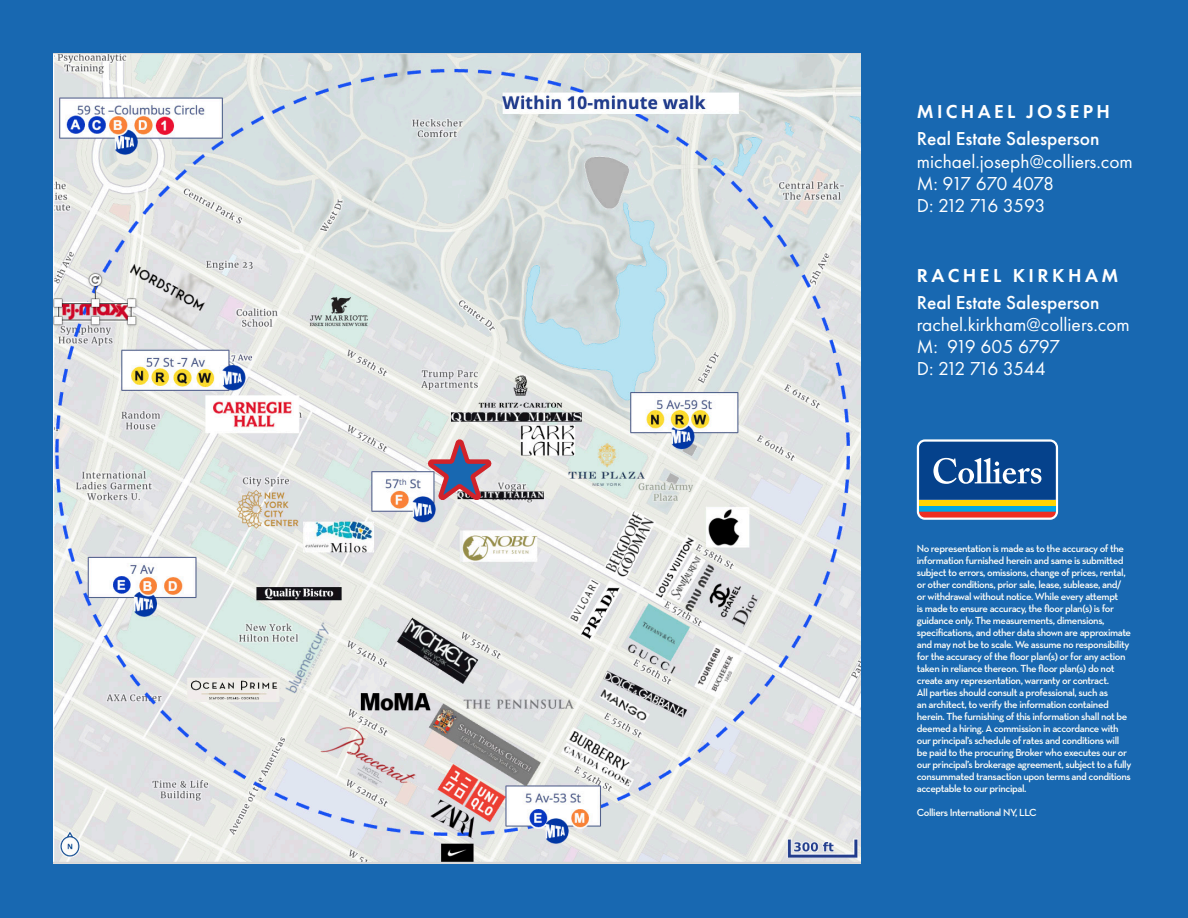
<style>
.page{position:relative;width:1188px;height:918px;background:#1868b1}
.page>*{position:absolute;margin:0;border:0;box-sizing:border-box;transform-origin:0 0}
.t1{font:19.5px "Futura PT";color:#fff}
.t2{font:500 19.5px "Futura PT";color:#fff}
.t3{font:600 19.5px "Futura PT";letter-spacing:.17em;color:#fff}
.t4{font:19.5px "Futura PT";letter-spacing:-.1em;color:#fff}
.t5{font:19.5px "Futura PT";letter-spacing:-.05em;color:#fff}
.t6{font:19.5px "Futura PT";letter-spacing:-.035em;color:#fff}
.t7{font:600 10.5px/12px "Neutraface Text";letter-spacing:-.04em;color:#fffef8}
</style>
<div class="page">
<svg style="left:917px;top:439px;width:141px;height:81px"></svg>
<div style="left:919px;top:506px;width:137px;height:6px;background:#00a8e4"></div>
<div style="left:919px;top:500px;width:137px;height:6px;background:#fed503"></div>
<svg style="left:919px;top:512px;width:137px;height:6px"></svg>
<svg style="left:919px;top:442px;width:137px;height:58px"></svg>
<img style="left:54px;top:54px;width:806px;height:810px">
<svg style="left:423px;top:436px;width:71px;height:69px"></svg>
<p class="t3" style="left:917px;top:100px;width:195px">MICHAEL JOSEPH</p>
<p class="t2" style="left:917px;top:127px;width:184px">Real Estate Salesperson</p>
<p class="t1" style="left:917px;top:150px;width:218px">michael.joseph@colliers.com</p>
<p class="t5" style="left:917px;top:172px;width:139px">M: 917 670 4078</p>
<p class="t4" style="left:917px;top:194px;width:130px">D: 212 716 3593</p>
<p class="t3" style="left:917px;top:263px;width:203px">RACHEL KIRKHAM</p>
<p class="t2" style="left:917px;top:291px;width:184px">Real Estate Salesperson</p>
<p class="t1" style="left:917px;top:313px;width:215px">rachel.kirkham@colliers.com</p>
<p class="t6" style="left:917px;top:335px;width:145px">M: 919 605 6797</p>
<p class="t4" style="left:917px;top:357px;width:131px">D: 212 716 3544</p>
<p class="t7" style="left:917px;top:543px;width:216px">No representation is made as to the accuracy of the information furnished herein and same is submitted subject to errors, omissions, change of prices, rental, or other conditions, prior sale, lease, sublease, and/ or withdrawal without notice. While every attempt<br>is made to ensure accuracy, the floor plan(s) is for guidance only. The measurements, dimensions, specifications, and other data shown are approximate and may not be to scale. We assume no responsibility for the accuracy of the floor plan(s) or for any action taken in reliance thereon. The floor plan(s) do not create any representation, warranty or contract.<br>All parties should consult a professional, such as<br>an architect, to verify the information contained herein. The furnishing of this information shall not be deemed a hiring. A commission in accordance with our principal’s schedule of rates and conditions will be paid to the procuring Broker who executes our or our principal’s brokerage agreement, subject to a fully consummated transaction upon terms and conditions acceptable to our principal.</p>
<p class="t7" style="left:917px;top:807px;width:121px">Colliers International NY, LLC</p>
</div>
